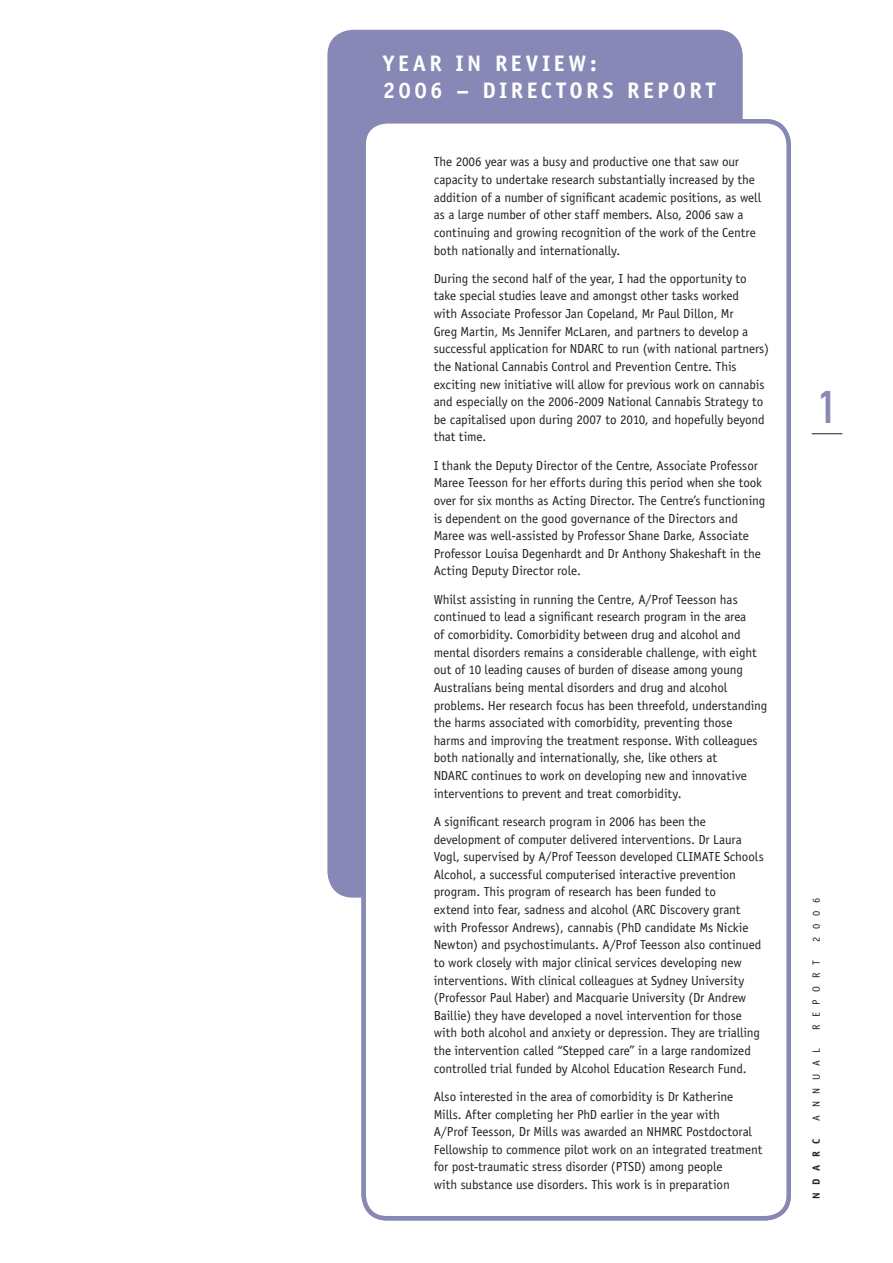
<style>
.page{position:relative;width:893px;height:1263px;background:#fff}
.page>*{position:absolute;margin:0;border:0;box-sizing:border-box;transform-origin:0 0}
.t1{font:700 22.5px/27px "Officina Sans";letter-spacing:.155em;color:#fff}
.t2{font:13.2px/17.7px "Officina Sans";letter-spacing:-.01em;color:#231f20}
.t3{font:10.5px "Officina Sans";letter-spacing:.725em;color:#231f20}
.t4{font:700 10.5px "Officina Sans";letter-spacing:.72em;color:#231f20}
</style>
<div class="page">
<div style="left:327px;top:30px;width:416px;height:868px;background:#8888b6;border-radius:26px"></div>
<div style="left:364px;top:121px;width:425px;height:1097px;background:#fff;border-radius:23px"></div>
<div style="left:361px;top:119px;width:430px;height:1101px;border:4px solid #8888b6;border-radius:23px"></div>
<hr style="left:812px;top:433px;width:30px;height:1px;background:#231f20">
<h1 class="t1" style="left:383px;top:49px;width:216px">YEAR IN REVIEW:<br>2006 – DIRECTORS</h1>
<h1 class="t1" style="left:627px;top:76px;width:61px">REPORT</h1>
<p class="t2" style="left:434px;top:153px;width:329px">The 2006 year was a busy and productive one that saw our capacity to undertake research substantially increased by the addition of a number of significant academic positions, as well as a large number of other staff members. Also, 2006 saw a continuing and growing recognition of the work of the Centre both nationally and internationally.</p>
<p class="t2" style="left:434px;top:269px;width:337px">During the second half of the year, I had the opportunity to take special studies leave and amongst other tasks worked<br>with Associate Professor Jan Copeland, Mr Paul Dillon, Mr<br>Greg Martin, Ms Jennifer McLaren, and partners to develop a successful application for NDARC to run (with national partners) the National Cannabis Control and Prevention Centre. This exciting new initiative will allow for previous work on cannabis and especially on the 2006-2009 National Cannabis Strategy to be capitalised upon during 2007 to 2010, and hopefully beyond that time.</p>
<p class="t2" style="left:434px;top:456px;width:333px">I thank the Deputy Director of the Centre, Associate Professor Maree Teesson for her efforts during this period when she took over for six months as Acting Director. The Centre’s functioning is dependent on the good governance of the Directors and Maree was well-assisted by Professor Shane Darke, Associate Professor Louisa Degenhardt and Dr Anthony Shakeshaft in the Acting Deputy Director role.</p>
<p class="t2" style="left:434px;top:590px;width:335px">Whilst assisting in running the Centre, A/Prof Teesson has continued to lead a significant research program in the area<br>of comorbidity. Comorbidity between drug and alcohol and mental disorders remains a considerable challenge, with eight out of 10 leading causes of burden of disease among young Australians being mental disorders and drug and alcohol problems. Her research focus has been threefold, understanding the harms associated with comorbidity, preventing those<br>harms and improving the treatment response. With colleagues both nationally and internationally, she, like others at<br>NDARC continues to work on developing new and innovative interventions to prevent and treat comorbidity.</p>
<p class="t2" style="left:434px;top:813px;width:332px">A significant research program in 2006 has been the development of computer delivered interventions. Dr Laura Vogl, supervised by A/Prof Teesson developed CLIMATE Schools Alcohol, a successful computerised interactive prevention program. This program of research has been funded to<br>extend into fear, sadness and alcohol (ARC Discovery grant with Professor Andrews), cannabis (PhD candidate Ms Nickie Newton) and psychostimulants. A/Prof Teesson also continued to work closely with major clinical services developing new interventions. With clinical colleagues at Sydney University (Professor Paul Haber) and Macquarie University (Dr Andrew Baillie) they have developed a novel intervention for those with both alcohol and anxiety or depression. They are trialling the intervention called “Stepped care” in a large randomized controlled trial funded by Alcohol Education Research Fund.</p>
<p class="t2" style="left:434px;top:1088px;width:330px">Also interested in the area of comorbidity is Dr Katherine Mills. After completing her PhD earlier in the year with<br>A/Prof Teesson, Dr Mills was awarded an NHMRC Postdoctoral Fellowship to commence pilot work on an integrated treatment for post-traumatic stress disorder (PTSD) among people<br>with substance use disorders. This work is in preparation</p>
<p class="t3" style="left:810px;top:942px;width:46px;rotate:-90deg">2006</p>
<p class="t3" style="left:810px;top:1030px;width:71px;rotate:-90deg">REPORT</p>
<p class="t3" style="left:810px;top:1121px;width:74px;rotate:-90deg">ANNUAL</p>
<p class="t4" style="left:809px;top:1199px;width:62px;rotate:-90deg">NDARC</p>
</div>
